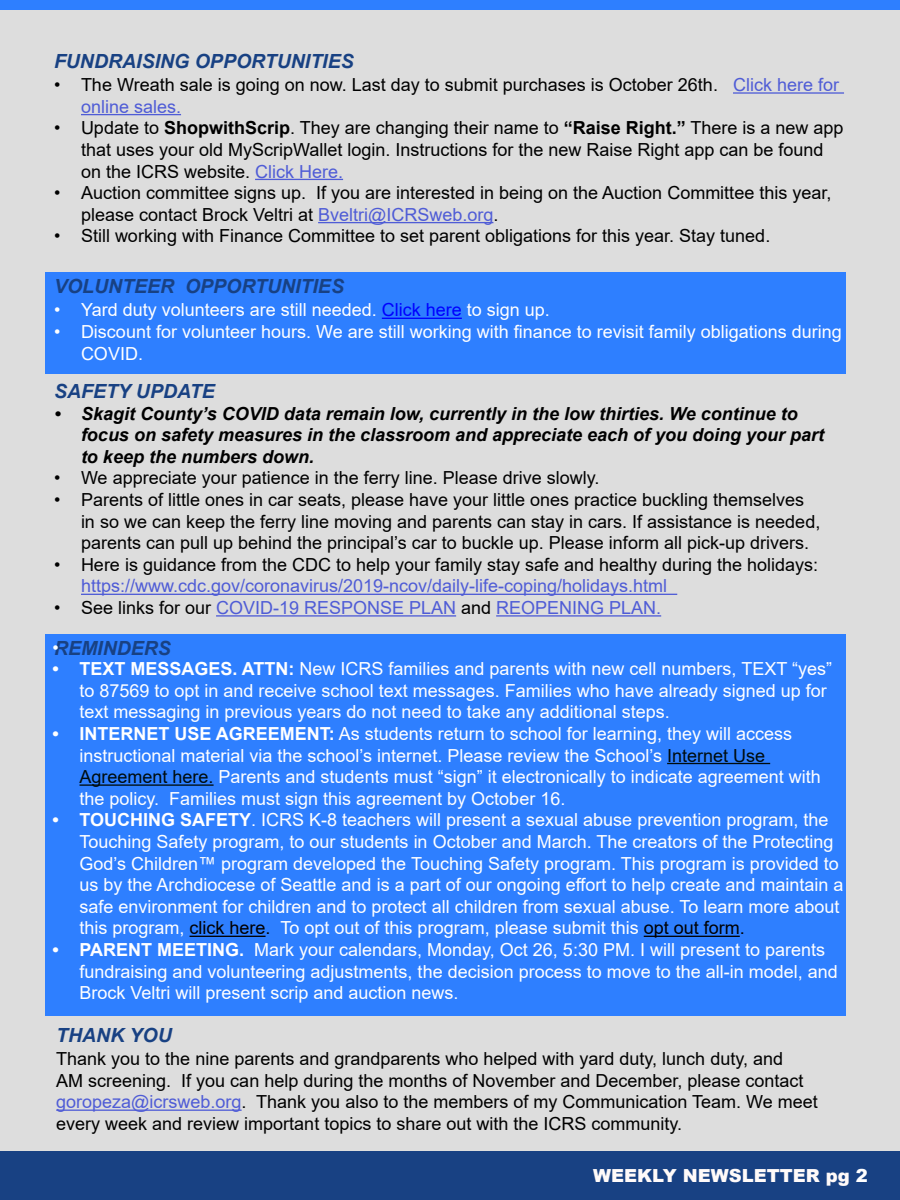
<style>
.page{position:relative;width:900px;height:1200px;background:#ddd}
.page>*{position:absolute;margin:0;border:0;box-sizing:border-box;transform-origin:0 0}
.t1{font:italic 700 19.5px "Arial";color:#184183}
.t2{font:18px/21.6px "Arial";color:#fff}
.t3{font:18px/21.6px "Arial";color:#000}
.t4{font:italic 700 18px/21.6px "Arial";color:#000}
.t5{font:18px "Arial";color:#4f5cd6}
.t6{font:900 18px "Arial";color:#fffaf9}
.s1{color:#4f5cd6}
.s2{font-weight:700}
.s3{color:#00f}
.s4{color:#000}
.s5{font-weight:400;font-style:normal;font-size:18px;color:#fbffff}
.s6{color:#000c0e}
.s7{color:#010000}
.s8{color:#fff}
</style>
<div class="page">
<div style="left:45px;top:634px;width:800px;height:382px;background:#2e7fff"></div>
<div style="left:45px;top:272px;width:800px;height:102px;background:#2e7fff"></div>
<div style="left:0;top:1151px;width:900px;height:49px;background:#184183"></div>
<hr style="left:733px;top:92px;width:111px;height:2px;background:#4f5cd6">
<hr style="left:81px;top:114px;width:100px;height:1px;background:#4f5cd6">
<hr style="left:255px;top:179px;width:88px;height:1px;background:#4f5cd6">
<hr style="left:318px;top:222px;width:175px;height:1px;background:#4f5cd6">
<hr style="left:382px;top:318px;width:80px;height:1px;background:#00f">
<hr style="left:81px;top:594px;width:596px;height:1px;background:#4f5cd6">
<hr style="left:216px;top:615px;width:240px;height:2px;background:#4f5cd6">
<hr style="left:496px;top:615px;width:165px;height:2px;background:#4f5cd6">
<hr style="left:667px;top:763px;width:103px;height:1px;background:#000c0e">
<hr style="left:80px;top:784px;width:134px;height:2px;background:#000c0e">
<hr style="left:190px;top:936px;width:76px;height:1px;background:#010000">
<hr style="left:644px;top:936px;width:96px;height:1px;background:#000">
<div style="left:0;top:0;width:900px;height:10px;background:#2e7fff"></div>
<hr style="left:56px;top:1110px;width:186px;height:1px;background:#4f5cd6">
<p class="t1" style="left:54px;top:48px;width:301px">FUNDRAISING OPPORTUNITIES</p>
<p class="t3" style="left:81px;top:74px;width:760px;text-indent:-27px">• The Wreath sale is going on now. Last day to submit purchases is October 26th. <span class="s1">Click here for online sales.</span></p>
<p class="t3" style="left:81px;top:117px;width:764px;text-indent:-27px">• Update to <span class="s2">ShopwithScrip</span>. They are changing their name to <span class="s2">“Raise Right.”</span> There is a new app that uses your old MyScripWallet login. Instructions for the new Raise Right app can be found on the ICRS website. <span class="s1">Click Here.</span></p>
<p class="t3" style="left:81px;top:182px;width:752px;text-indent:-27px">• Auction committee signs up. If you are interested in being on the Auction Committee this year, please contact Brock Veltri at <span class="s1">Bveltri@ICRSweb.org</span>.</p>
<p class="t3" style="left:54px;top:225px;width:718px">• Still working with Finance Committee to set parent obligations for this year. Stay tuned.</p>
<p class="t1" style="left:54px;top:274px;width:292px">VOLUNTEER OPPORTUNITIES</p>
<p class="t2" style="left:54px;top:299px;width:497px">• Yard duty volunteers are still needed. <span class="s3">Click here</span> to sign up.</p>
<p class="t2" style="left:81px;top:321px;width:762px;text-indent:-27px">• Discount for volunteer hours. We are still working with finance to revisit family obligations during<br>COVID.</p>
<p class="t1" style="left:54px;top:378px;width:162px">SAFETY UPDATE</p>
<p class="t4" style="left:81px;top:403px;width:745px;text-indent:-27px">• Skagit County’s COVID data remain low, currently in the low thirties. We continue to focus on safety measures in the classroom and appreciate each of you doing your part to keep the numbers down.</p>
<p class="t3" style="left:54px;top:467px;width:547px">• We appreciate your patience in the ferry line. Please drive slowly.</p>
<p class="t3" style="left:81px;top:489px;width:741px;text-indent:-27px">• Parents of little ones in car seats, please have your little ones practice buckling themselves in so we can keep the ferry line moving and parents can stay in cars. If assistance is needed, parents can pull up behind the principal’s car to buckle up. Please inform all pick-up drivers.</p>
<p class="t3" style="left:54px;top:554px;width:766px">• Here is guidance from the CDC to help your family stay safe and healthy during the holidays:</p>
<p class="t5" style="left:81px;top:574px;width:588px">https://www.cdc.gov/coronavirus/2019-ncov/daily-life-coping/holidays.html</p>
<p class="t5" style="left:54px;top:595px;width:609px"><span class="s4">• See links for our</span> COVID-19 RESPONSE PLAN <span class="s4">and</span> REOPENING PLAN.</p>
<p class="t1" style="left:52px;top:635px;width:120px"><span class="s5">•</span>REMINDERS</p>
<p class="t2" style="left:80px;top:658px;width:754px;text-indent:-27px"><span class="s2">• TEXT MESSAGES. ATTN:</span> New ICRS families and parents with new cell numbers, TEXT “yes” to 87569 to opt in and receive school text messages. Families who have already signed up for text messaging in previous years do not need to take any additional steps.</p>
<p class="t2" style="left:79px;top:723px;width:743px;text-indent:-27px"><span class="s2">• INTERNET USE AGREEMENT:</span> As students return to school for learning, they will access instructional material via the school’s internet. Please review the School’s <span class="s6">Internet Use Agreement here.</span> Parents and students must “sign” it electronically to indicate agreement with the policy. Families must sign this agreement by October 16.</p>
<p class="t2" style="left:79px;top:809px;width:766px;text-indent:-27px"><span class="s2">• TOUCHING SAFETY</span>. ICRS K-8 teachers will present a sexual abuse prevention program, the Touching Safety program, to our students in October and March. The creators of the Protecting God’s Children™ program developed the Touching Safety program. This program is provided to us by the Archdiocese of Seattle and is a part of our ongoing effort to help create and maintain a safe environment for children and to protect all children from sexual abuse. To learn more about this program, <span class="s7">click here.</span> To opt out of this program, please submit this <span class="s4">opt out form.</span></p>
<p class="t2" style="left:80px;top:939px;width:760px;text-indent:-27px"><span class="s2">• PARENT MEETING.</span> Mark your calendars, Monday, Oct 26, 5:30 PM. I will present to parents fundraising and volunteering adjustments, the decision process to move to the all-in model, and<br>Brock Veltri will present scrip and auction news.</p>
<p class="t1" style="left:56px;top:1023px;width:117px">THANK YOU</p>
<p class="t3" style="left:56px;top:1048px;width:763px">Thank you to the nine parents and grandparents who helped with yard duty, lunch duty, and<br>AM screening. If you can help during the months of November and December, please contact <span class="s1">goropeza@icrsweb.org</span>. Thank you also to the members of my Communication Team. We meet every week and review important topics to share out with the ICRS community.</p>
<p class="t6" style="left:593px;top:1162px;width:276px">WEEKLY NEWSLETTER pg <span class="s8">2</span></p>
</div>
